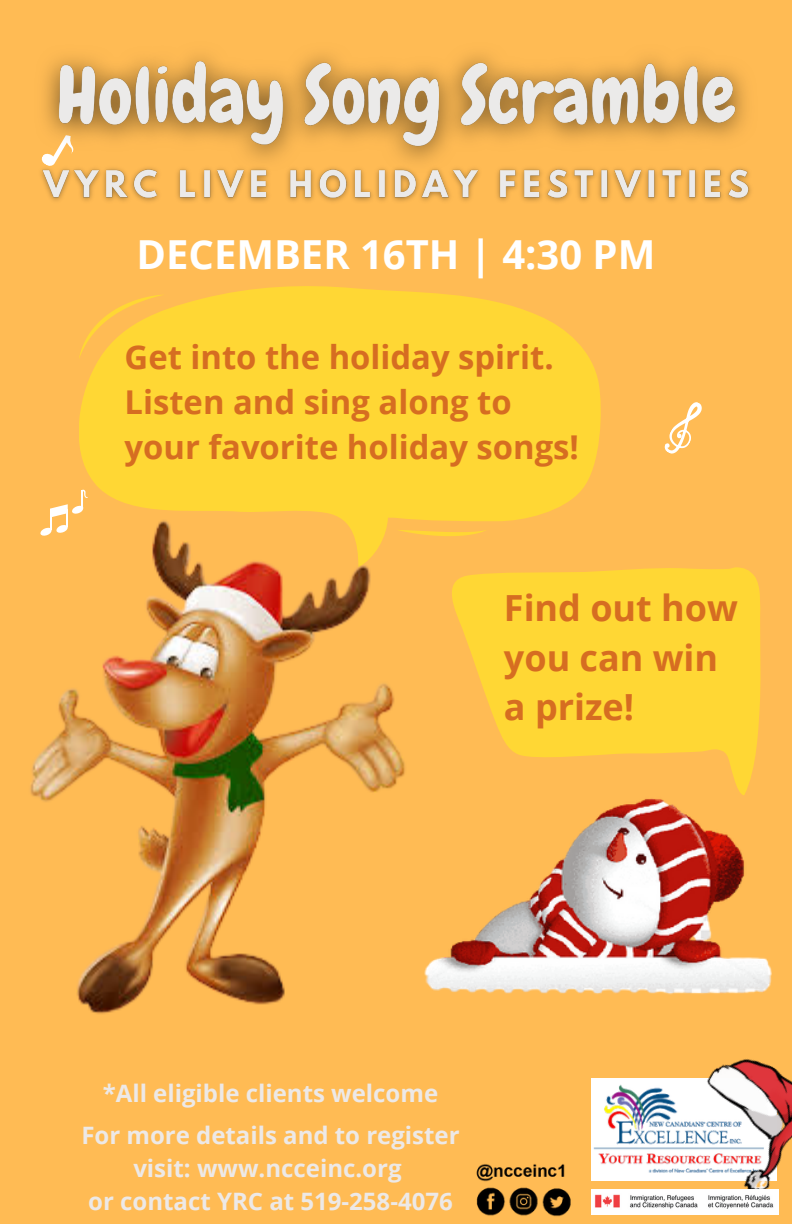
<style>
.page{position:relative;width:792px;height:1224px;background:#ffbb54}
.page>*{position:absolute;margin:0;border:0;box-sizing:border-box;transform-origin:0 0}
.t1{font:700 40px "Open Sans";color:#fff}
.t2{font:700 36px/49.6px "Open Sans";color:#d66d21}
.t3{font:700 32.8px/45.2px "Open Sans";color:#d66d21}
.t4{font:700 24px/33px "Open Sans";color:#ede9e7;text-align:center}
</style>
<div class="page">
<img style="left:476px;top:1164px;width:95px;height:53px">
<img style="left:591px;top:1079px;width:74px;height:102px">
<img style="left:665px;top:1059px;width:127px;height:131px">
<svg style="left:50px;top:504px;width:29px;height:9px"></svg>
<svg style="left:664px;top:402px;width:38px;height:52px"></svg>
<img style="left:424px;top:798px;width:348px;height:197px">
<img style="left:42px;top:55px;width:704px;height:102px">
<img style="left:41px;top:157px;width:710px;height:45px">
<svg style="left:452px;top:567px;width:309px;height:228px;fill:#ffd734"></svg>
<svg style="left:79px;top:286px;width:522px;height:235px;background:#ffd437"></svg>
<svg style="left:412px;top:530px;width:74px;height:6px"></svg>
<svg style="left:79px;top:295px;width:86px;height:65px"></svg>
<svg style="left:456px;top:308px;width:101px;height:34px;background:#ffd436"></svg>
<img style="left:30px;top:513px;width:382px;height:501px">
<img style="left:591px;top:1190px;width:188px;height:25px">
<p class="t1" style="left:137px;top:226px;width:520px">DECEMBER 16TH | 4:30 PM</p>
<p class="t3" style="left:125px;top:334px;width:456px">Get into the holiday spirit.<br>Listen and sing along to your favorite holiday songs!</p>
<p class="t2" style="left:504px;top:583px;width:236px">Find out how you can win a prize!</p>
<p class="t4" style="left:103px;top:1076px;width:337px">*All eligible clients welcome</p>
<p class="t4" style="left:81px;top:1118px;width:380px">For more details and to register visit: www.ncceinc.org</p>
<p class="t4" style="left:88px;top:1184px;width:366px">or contact YRC at 519-258-4076</p>
</div>
